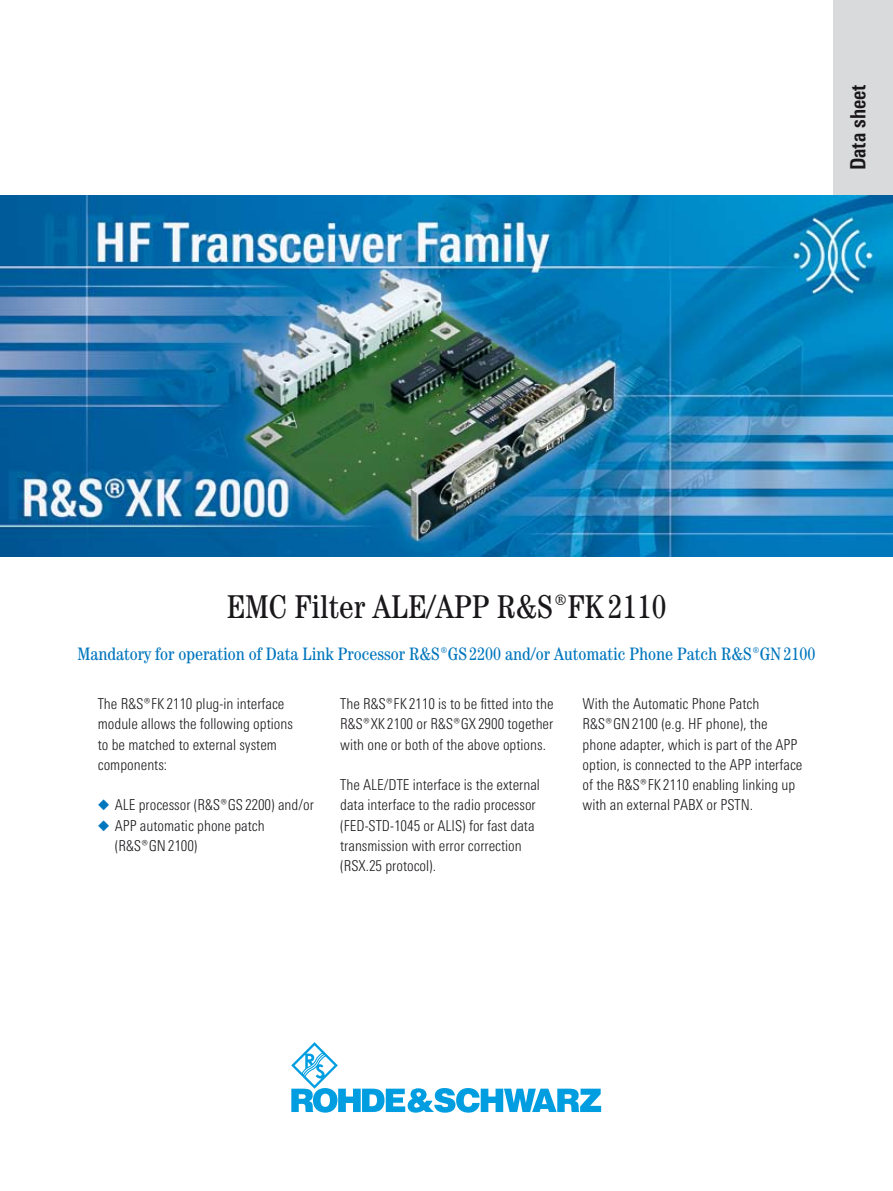
<style>
.page{position:relative;width:893px;height:1191px;background:#fff}
.page>*{position:absolute;margin:0;border:0;box-sizing:border-box;transform-origin:0 0}
.t1{font:condensed 33px "Century";color:#1a171b}
.t2{font:700 21px "RS Univers Cond";color:#1a171b}
.t3{font:condensed 18px "Century";color:#0076bd}
.t4{font:300 15px/20.2px "RS Univers Cond";color:#1a171b}
.s1{color:#0076bd}
</style>
<div class="page">
<div style="left:833px;top:0;width:60px;height:204px;background:#d9dadb"></div>
<img style="left:0;top:196px;width:893px;height:361px">
<svg style="left:291px;top:1042px;width:310px;height:70px"></svg>
<h2 class="t2" style="left:846px;top:170px;width:87px;rotate:-90deg">Data sheet</h2>
<h1 class="t1" style="left:227px;top:587px;width:441px">EMC Filter ALE/APP ¸FK2110</h1>
<p class="t3" style="left:78px;top:643px;width:739px">Mandatory for operation of Data Link Processor ¸GS 2200 and/or Automatic Phone Patch ¸GN2100</p>
<p class="t4" style="left:98px;top:693px;width:197px">The ¸FK 2110 plug-in interface module allows the following options to be matched to external system components:</p>
<p class="t4" style="left:98px;top:795px;width:218px"><span class="s1">◆</span> ALE processor (¸GS2200) and/or</p>
<p class="t4" style="left:115px;top:815px;width:151px;text-indent:-17px"><span class="s1">◆</span> APP automatic phone patch (¸GN2100)</p>
<p class="t4" style="left:340px;top:693px;width:215px;text-align:justify">The ¸FK 2110 is to be fitted into the ¸XK 2100 or ¸GX 2900 together with one or both of the above options.</p>
<p class="t4" style="left:340px;top:774px;width:201px">The ALE/DTE interface is the external&shy;data interface to the radio processor-(FED-STD-1045 or ALIS) for fast data transmission with error correction (RSX.25 protocol).</p>
<p class="t4" style="left:583px;top:693px;width:221px">With the Automatic Phone Patch ¸GN2100 (e.g. HF phone), the phone adapter, which is part of the APP option, is connected to the APP interface of the ¸FK 2110 enabling linking up with an external PABX or PSTN.</p>
</div>
